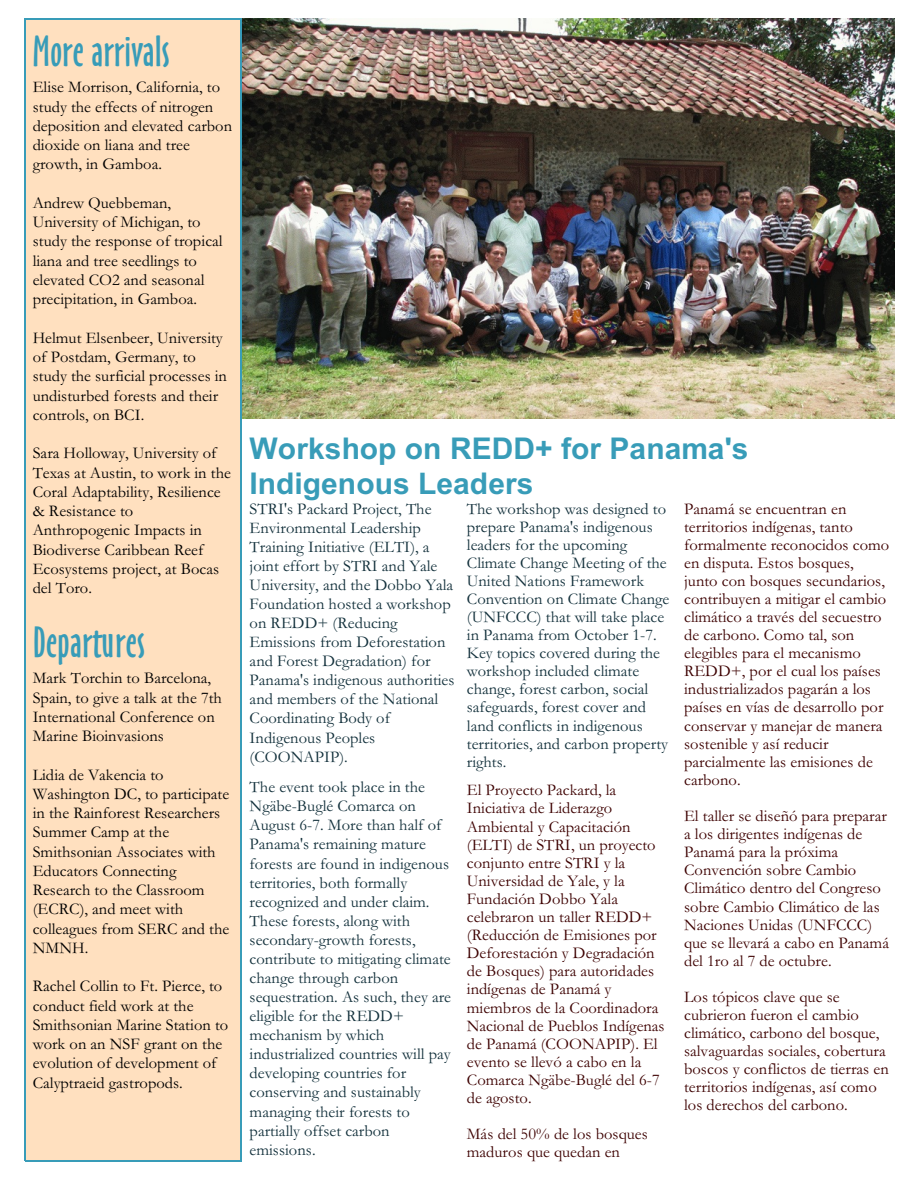
<style>
.page{position:relative;width:918px;height:1188px;background:#fff}
.page>*{position:absolute;margin:0;border:0;box-sizing:border-box;transform-origin:0 0}
.t1{font:40.5px "Oz Handicraft BT";letter-spacing:.01em;color:#389cb8}
.t2{font:700 30px/34.3px "Arial";color:#389cb8}
.t3{font:16.5px/18.1px "Garamond";color:#3d0000}
.t4{font:16.5px/19px "Garamond";color:#12303b}
.t5{font:16.5px/19.2px "Garamond";color:#000}
</style>
<div class="page">
<img style="left:241px;top:18px;width:653px;height:401px">
<div style="left:25px;top:19px;width:217px;height:1142px;background:#ffe0bf"></div>
<hr style="left:25px;top:19px;width:1px;height:1142px;background:#389cb8">
<hr style="left:241px;top:19px;width:1px;height:1142px;background:#389cb8">
<hr style="left:25px;top:19px;width:217px;height:1px;background:#389cb8">
<hr style="left:25px;top:1160px;width:217px;height:1px;background:#389cb8">
<h1 class="t1" style="left:33px;top:35px;width:139px">More arrivals</h1>
<p class="t5" style="left:33px;top:80px;width:201px">Elise Morrison, California, to study the effects of nitrogen deposition and elevated carbon dioxide on liana and tree growth, in Gamboa.</p>
<p class="t5" style="left:33px;top:195px;width:191px">Andrew Quebbeman,<br>University of Michigan, to study the response of tropical liana and tree seedlings to elevated CO2 and seasonal precipitation, in Gamboa.</p>
<p class="t5" style="left:33px;top:330px;width:196px">Helmut Elsenbeer, University of Postdam, Germany, to study the surficial processes in undisturbed forests and their controls, on BCI.</p>
<p class="t5" style="left:33px;top:445px;width:200px">Sara Holloway, University of<br>Texas at Austin, to work in the<br>Coral Adaptability, Resilience &amp; Resistance to<br>Anthropogenic Impacts in<br>Biodiverse Caribbean Reef<br>Ecosystems project, at Bocas del Toro.</p>
<h1 class="t1" style="left:33px;top:626px;width:114px">Departures</h1>
<p class="t5" style="left:33px;top:670px;width:191px">Mark Torchin to Barcelona,<br>Spain, to give a talk at the 7th<br>International Conference on<br>Marine Bioinvasions</p>
<p class="t5" style="left:33px;top:767px;width:198px">Lidia de Vakencia to<br>Washington DC, to participate in the Rainforest Researchers<br>Summer Camp at the<br>Smithsonian Associates with<br>Educators Connecting<br>Research to the Classroom (ECRC), and meet with colleagues from SERC and the<br>NMNH.</p>
<p class="t5" style="left:33px;top:979px;width:197px">Rachel Collin to Ft. Pierce, to conduct field work at the<br>Smithsonian Marine Station to work on an NSF grant on the evolution of development of<br>Calyptraeid gastropods.</p>
<h2 class="t2" style="left:250px;top:434px;width:501px">Workshop on REDD+ for Panama's<br>Indigenous Leaders</h2>
<p class="t4" style="left:250px;top:501px;width:206px">STRI's Packard Project, The<br>Environmental Leadership<br>Training Initiative (ELTI), a joint effort by STRI and Yale<br>University, and the Dobbo Yala<br>Foundation hosted a workshop on REDD+ (Reducing<br>Emissions from Deforestation and Forest Degradation) for<br>Panama's indigenous authorities and members of the National<br>Coordinating Body of<br>Indigenous Peoples (COONAPIP).</p>
<p class="t4" style="left:250px;top:779px;width:203px">The event took place in the<br>Ngäbe-Buglé Comarca on<br>August 6-7. More than half of<br>Panama's remaining mature forests are found in indigenous territories, both formally recognized and under claim.<br>These forests, along with secondary-growth forests, contribute to mitigating climate change through carbon sequestration. As such, they are eligible for the REDD+ mechanism by which industrialized countries will pay developing countries for conserving and sustainably managing their forests to partially offset carbon emissions.</p>
<p class="t4" style="left:467px;top:501px;width:204px;line-height:18.1px">The workshop was designed to prepare Panama's indigenous leaders for the upcoming<br>Climate Change Meeting of the<br>United Nations Framework<br>Convention on Climate Change (UNFCCC) that will take place in Panama from October 1-7.<br>Key topics covered during the workshop included climate change, forest carbon, social safeguards, forest cover and land conflicts in indigenous territories, and carbon property rights.</p>
<p class="t3" style="left:467px;top:783px;width:199px">El Proyecto Packard, la<br>Iniciativa de Liderazgo<br>Ambiental y Capacitación (ELTI) de STRI, un proyecto conjunto entre STRI y la<br>Universidad de Yale, y la<br>Fundación Dobbo Yala celebraron un taller REDD+ (Reducción de Emisiones por<br>Deforestación y Degradación de Bosques) para autoridades indígenas de Panamá y miembros de la Coordinadora<br>Nacional de Pueblos Indígenas de Panamá (COONAPIP). El evento se llevó a cabo en la<br>Comarca Ngäbe-Buglé del 6-7 de agosto.</p>
<p class="t3" style="left:467px;top:1127px;width:182px">Más del 50% de los bosques maduros que quedan en</p>
<p class="t3" style="left:684px;top:501px;width:207px">Panamá se encuentran en territorios indígenas, tanto formalmente reconocidos como en disputa. Estos bosques, junto con bosques secundarios, contribuyen a mitigar el cambio climático a través del secuestro de carbono. Como tal, son elegibles para el mecanismo<br>REDD+, por el cual los países industrializados pagarán a los países en vías de desarrollo por conservar y manejar de manera sostenible y así reducir parcialmente las emisiones de carbono.</p>
<p class="t3" style="left:684px;top:809px;width:206px">El taller se diseñó para preparar a los dirigentes indígenas de<br>Panamá para la próxima<br>Convención sobre Cambio<br>Climático dentro del Congreso sobre Cambio Climático de las<br>Naciones Unidas (UNFCCC) que se llevará a cabo en Panamá del 1ro al 7 de octubre.</p>
<p class="t3" style="left:684px;top:990px;width:206px">Los tópicos clave que se cubrieron fueron el cambio climático, carbono del bosque, salvaguardas sociales, cobertura boscos y conflictos de tierras en territorios indígenas, así como los derechos del carbono.</p>
</div>
